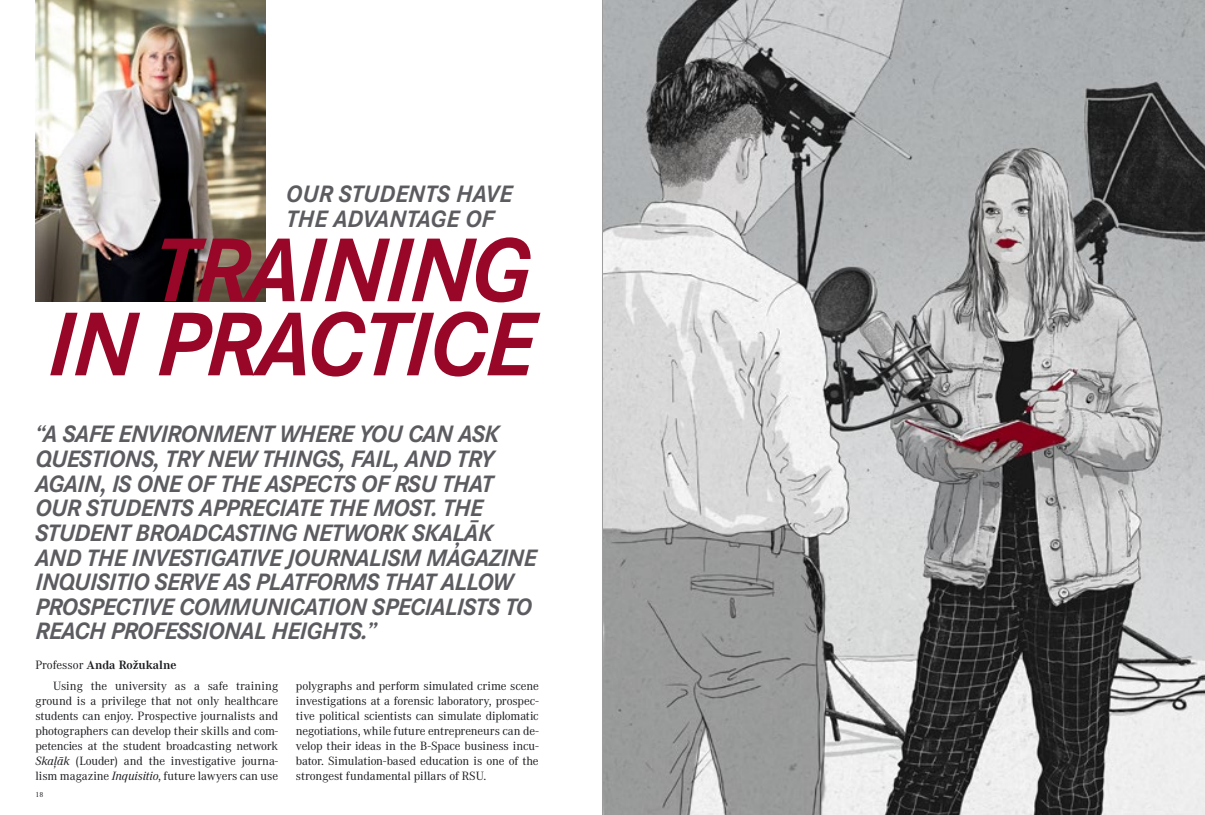
<style>
.page{position:relative;width:1205px;height:815px;background:#fff}
.page>*{position:absolute;margin:0;border:0;box-sizing:border-box;transform-origin:0 0}
.t1{font:italic 700 93.88px/74.1px "Corporate S";letter-spacing:-.025em;color:#990728;text-align:right}
.t2{font:italic 700 24.62px/24.6px "Corporate S";letter-spacing:-.02em;color:#5c5b60}
.t3{font:italic 700 24.62px/24.6px "Corporate S";color:#5c5b60}
.t4{font:12.5px/15px "Corporate A";letter-spacing:-.005em;color:#1b1c20;text-align:justify}
.t5{font:700 12.5px "Corporate A";color:#1b1c20}
.t6{font:7.5px "Corporate A";color:#1b1c20}
.s1{font-weight:400}
.s2{font-style:italic}
</style>
<div class="page">
<img style="left:603px;top:0;width:602px;height:815px">
<img style="left:35px;top:0;width:231px;height:301px">
<hr style="left:602px;top:0;width:1px;height:815px;background:#9c9c9d">
<h2 class="t3" style="left:286px;top:183px;width:228px">OUR STUDENTS HAVE<br>THE ADVANTAGE OF</h2>
<h1 class="t1" style="left:48px;top:236px;width:487px">TRAINING<br>IN PRACTICE</h1>
<p class="t2" style="left:35px;top:423px;width:503px">“A SAFE ENVIRONMENT WHERE YOU CAN ASK QUESTIONS, TRY NEW THINGS, FAIL, AND TRY AGAIN, IS ONE OF THE ASPECTS OF RSU THAT OUR STUDENTS APPRECIATE THE MOST. THE STUDENT BROADCASTING NETWORK SKAĻĀK AND THE INVESTIGATIVE JOURNALISM MAGAZINE INQUISITIO SERVE AS PLATFORMS THAT ALLOW PROSPECTIVE COMMUNICATION SPECIALISTS TO REACH PROFESSIONAL HEIGHTS.”</p>
<p class="t5" style="left:35px;top:658px;width:143px"><span class="s1">Professor</span> Anda Rožukalne</p>
<p class="t4" style="left:35px;top:678px;width:244px;text-indent:18px">Using the university as a safe training ground is a privilege that not only healthcare students can enjoy. Prospective journalists and photographers can develop their skills and com&shy;petencies at the student broadcasting network <span class="s2">Skaļāk</span> (Louder) and the investigative journa&shy;lism magazine <span class="s2">Inquisitio</span>, future lawyers can use</p>
<p class="t4" style="left:296px;top:678px;width:244px">polygraphs and perform simulated crime scene investigations at a forensic laboratory, prospec&shy;tive political scientists can simulate diplomatic negotiations, while future entrepreneurs can de&shy;velop their ideas in the B-Space business incu&shy;bator. Simulation-based education is one of the strongest fundamental pillars of RSU.</p>
<p class="t6" style="left:35px;top:791px;width:9px">18</p>
</div>
